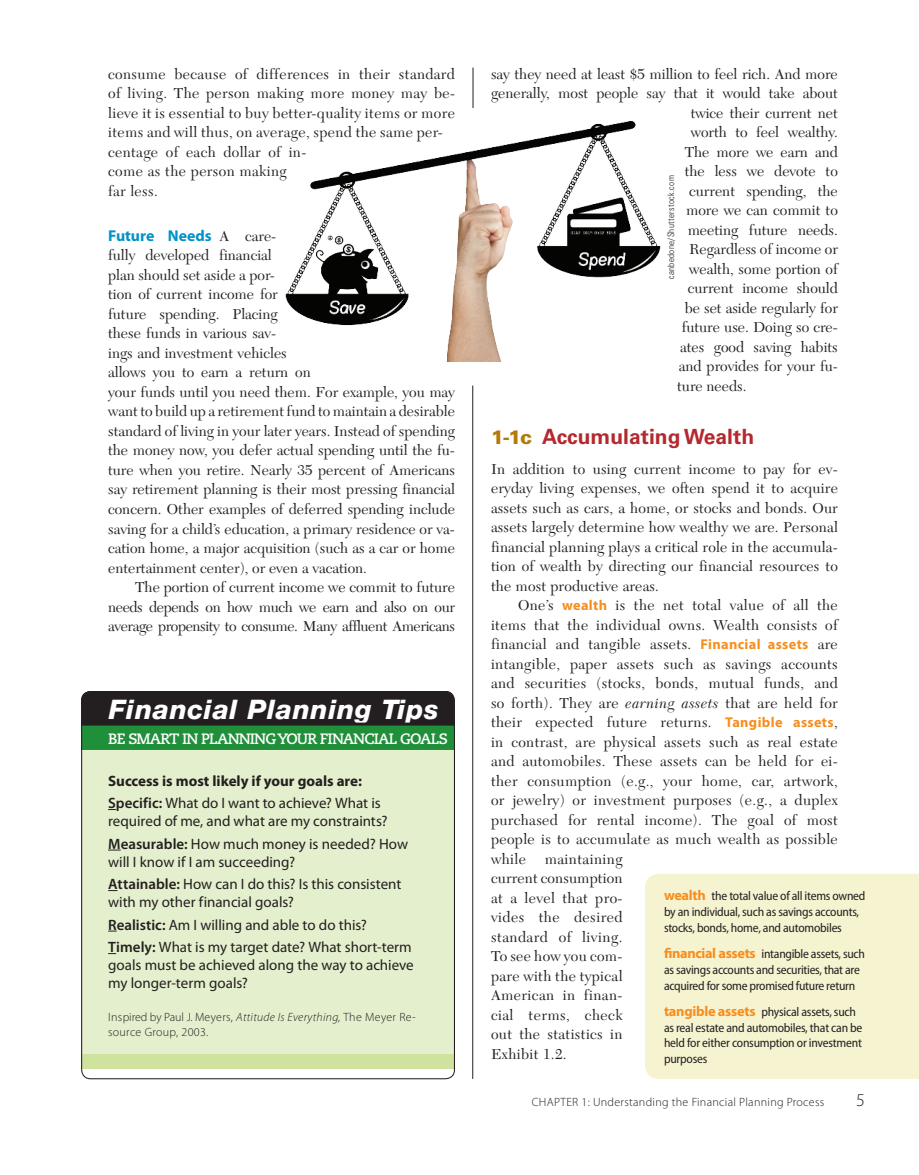
<style>
.page{position:relative;width:919px;height:1175px;background:#fff}
.page>*{position:absolute;margin:0;border:0;box-sizing:border-box;transform-origin:0 0}
.t1{font:italic 800 27px "Helvetica Neue LT Std";letter-spacing:.03em;color:#fff}
.t2{font:700 21px "Univers LT Std";color:#b3292f}
.t3{font:300 18px "Myriad Pro";color:#231f20}
.t4{font:700 15.75px "Myriad Pro";color:#0092c8}
.t5{font:15px/19.5px "New Caledonia LT Std";color:#231f20;text-align:justify}
.t6{font:15px/19.5px "New Caledonia LT Std";letter-spacing:.025em;color:#231f20}
.t7{font:15px/22.5px "Myriad Pro";color:#231f20}
.t8{font:700 15px/22.5px "Myriad Pro";color:#231f20}
.t9{font:700 15px "Caecilia LT Std";letter-spacing:-.06em;color:#fff}
.t10{font:semi-condensed 12.75px/15.8px "Myriad Pro";letter-spacing:-.02em;color:#231f20}
.t11{font:300 12px/15px "Myriad Pro";letter-spacing:.025em;color:#231f20}
.t12{font:300 condensed 9px "Univers LT Std";letter-spacing:.04em;color:#231f20}
.s1{font-family:"New Caledonia LT Std";font-weight:400;font-size:15px;color:#231f20}
.s2{font-weight:600}
.s3{font-weight:400}
.s4{font-style:italic}
.s5{font-weight:900;font-size:19.5px;color:#b37a08}
.s6{font-family:"Myriad Pro";font-weight:700;font-size:14.25px;color:#f68e1e}
.s7{font-weight:700;font-stretch:normal;font-size:14.25px;color:#f68e1e}
</style>
<div class="page">
<hr style="left:472px;top:68px;width:1px;height:40px;background:#231f20">
<hr style="left:472px;top:385px;width:1px;height:694px;background:#231f20">
<div style="left:82px;top:691px;width:371px;height:106px;background:#231f20;border-radius:9px"></div>
<div style="left:81px;top:749px;width:373px;height:305px;background:#e4efcd"></div>
<svg style="left:108px;top:849px;width:13px;height:1px"></svg>
<div style="left:81px;top:1054px;width:373px;height:15px;background:#d0e39e"></div>
<div style="left:81px;top:725px;width:374px;height:24px;background:#208f3a"></div>
<div style="left:81px;top:691px;width:374px;height:388px;border:1px solid #231f20;border-radius:9px"></div>
<img style="left:285px;top:121px;width:376px;height:240px">
<div style="left:645px;top:874px;width:273px;height:204px;background:#f6f3d1"></div>
<p class="t6" style="left:108px;top:64px;width:348px">consume because of differences in their standard of living. The person making more money may be&shy;lieve it is essential to buy better-quality items or more items and will thus, on average, spend the same per&shy;centage of each dollar of in-<br>come as the person making<br>far less.</p>
<p class="t4" style="left:108px;top:225px;width:170px">Future Needs <span class="s1">A care-</span></p>
<p class="t5" style="left:108px;top:246px;width:348px;text-align:left">fully developed financial<br>plan should set aside a por-<br>tion of current income for<br>future spending. Placing<br>these funds in various sav-<br>ings and investment vehicles<br>allows you to earn a return on<br>your funds until you need them. For example, you may want to build up a retirement fund to maintain a desirable standard of living in your later years. Instead of spending the money now, you defer actual spending until the fu&shy;ture when you retire. Nearly 35 percent of Americans say retirement planning is their most pressing financial concern. Other examples of deferred spending include saving for a child’s education, a primary residence or va&shy;cation home, a major acquisition (such as a car or home entertainment center), or even a vacation.</p>
<p class="t5" style="left:108px;top:577px;width:348px;text-indent:27px">The portion of current income we commit to future needs depends on how much we earn and also on our average propensity to consume. Many affluent Americans</p>
<h1 class="t1" style="left:109px;top:693px;width:331px">Financial Planning Tips</h1>
<p class="t9" style="left:108px;top:729px;width:341px">BE SMART IN PLANNING YOUR FINANCIAL GOALS</p>
<p class="t8" style="left:108px;top:768px;width:274px">Success is most likely if your goals are:<br><span class="s2">Specific:</span> <span class="s3">What do I want to achieve? What is</span></p>
<p class="t7" style="left:108px;top:809px;width:301px">required of me, and what are my constraints?<br><span class="s2">Measurable:</span> How much money is needed? How</p>
<p class="t7" style="left:108px;top:850px;width:294px">will I know if I am succeeding?<br><span class="s2">Attainable:</span> How can I do this? Is this consistent</p>
<p class="t7" style="left:108px;top:890px;width:305px">with my other financial goals?<br><span class="s2">Realistic:</span> Am I willing and able to do this?<br><span class="s2">Timely:</span> What is my target date? What short-term</p>
<p class="t7" style="left:108px;top:955px;width:307px;line-height:18px">goals must be achieved along the way to achieve my longer-term goals?</p>
<p class="t11" style="left:108px;top:1009px;width:309px">Inspired by Paul J. Meyers, <span class="s4">Attitude Is Everything,</span> The Meyer Re&shy;source Group, 2003.</p>
<p class="t5" style="left:491px;top:64px;width:348px">say they need at least $5 million to feel rich. And more</p>
<p class="t5" style="left:491px;top:84px;width:348px">generally, most people say that it would take about</p>
<p class="t5" style="left:690px;top:103px;width:148px">twice their current net</p>
<p class="t5" style="left:690px;top:123px;width:148px">worth to feel wealthy.</p>
<p class="t5" style="left:684px;top:142px;width:154px">The more we earn and</p>
<p class="t5" style="left:684px;top:162px;width:154px">the less we devote to</p>
<p class="t5" style="left:689px;top:181px;width:150px">current spending, the</p>
<p class="t5" style="left:686px;top:201px;width:153px">more we can commit to</p>
<p class="t5" style="left:687px;top:220px;width:151px">meeting future needs.</p>
<p class="t5" style="left:689px;top:240px;width:150px">Regardless of income or</p>
<p class="t5" style="left:689px;top:259px;width:150px">wealth, some portion of</p>
<p class="t5" style="left:687px;top:279px;width:151px">current income should</p>
<p class="t5" style="left:684px;top:298px;width:155px">be set aside regularly for</p>
<p class="t5" style="left:681px;top:318px;width:157px">future use. Doing so cre-</p>
<p class="t5" style="left:680px;top:337px;width:159px">ates good saving habits</p>
<p class="t5" style="left:678px;top:357px;width:161px">and provides for your fu-</p>
<p class="t5" style="left:677px;top:376px;width:71px">ture needs.</p>
<h2 class="t2" style="left:491px;top:424px;width:264px"><span class="s5">1-1c</span> Accumulating Wealth</h2>
<p class="t5" style="left:491px;top:459px;width:348px">In addition to using current income to pay for ev&shy;eryday living expenses, we often spend it to acquire assets such as cars, a home, or stocks and bonds. Our assets largely determine how wealthy we are. Personal financial planning plays a critical role in the accumula&shy;tion of wealth by directing our financial resources to the most productive areas.</p>
<p class="t6" style="left:491px;top:596px;width:348px;text-indent:27px">One’s <span class="s6">wealth</span> is the net total value of all the items that the individual owns. Wealth consists of financial and tangible assets. <span class="s6">Financial assets</span> are intangible, paper assets such as savings accounts and securities (stocks, bonds, mutual funds, and so forth). They are <span class="s4">earning assets</span> that are held for their expected future returns. <span class="s6">Tangible assets</span>, in contrast, are physical assets such as real estate and automobiles. These assets can be held for ei&shy;ther consumption (e.g., your home, car, artwork, or jewelry) or investment purposes (e.g., a duplex purchased for rental income). The goal of most people is to accumulate as much wealth as possible while maintaining<br>current consumption<br>at a level that pro-<br>vides the desired<br>standard of living.<br>To see how you com-<br>pare with the typical<br>American in finan-<br>cial terms, check<br>out the statistics in<br>Exhibit 1.2.</p>
<p class="t12" style="left:665px;top:279px;width:105px;rotate:-90deg">canbedone/Shutterstock.com</p>
<p class="t10" style="left:663px;top:888px;width:203px"><span class="s7">wealth</span> the total value of all items owned by an individual, such as savings accounts, stocks, bonds, home, and automobiles</p>
<p class="t10" style="left:663px;top:946px;width:202px"><span class="s7">financial assets</span> intangible assets, such as savings accounts and securities, that are acquired for some promised future return</p>
<p class="t10" style="left:663px;top:1004px;width:200px"><span class="s7">tangible assets</span> physical assets, such as real estate and automobiles, that can be held for either consumption or investment purposes</p>
<p class="t11" style="left:531px;top:1094px;width:294px">CHAPTER 1: Understanding the Financial Planning Process</p>
<p class="t3" style="left:855px;top:1090px;width:10px">5</p>
</div>
